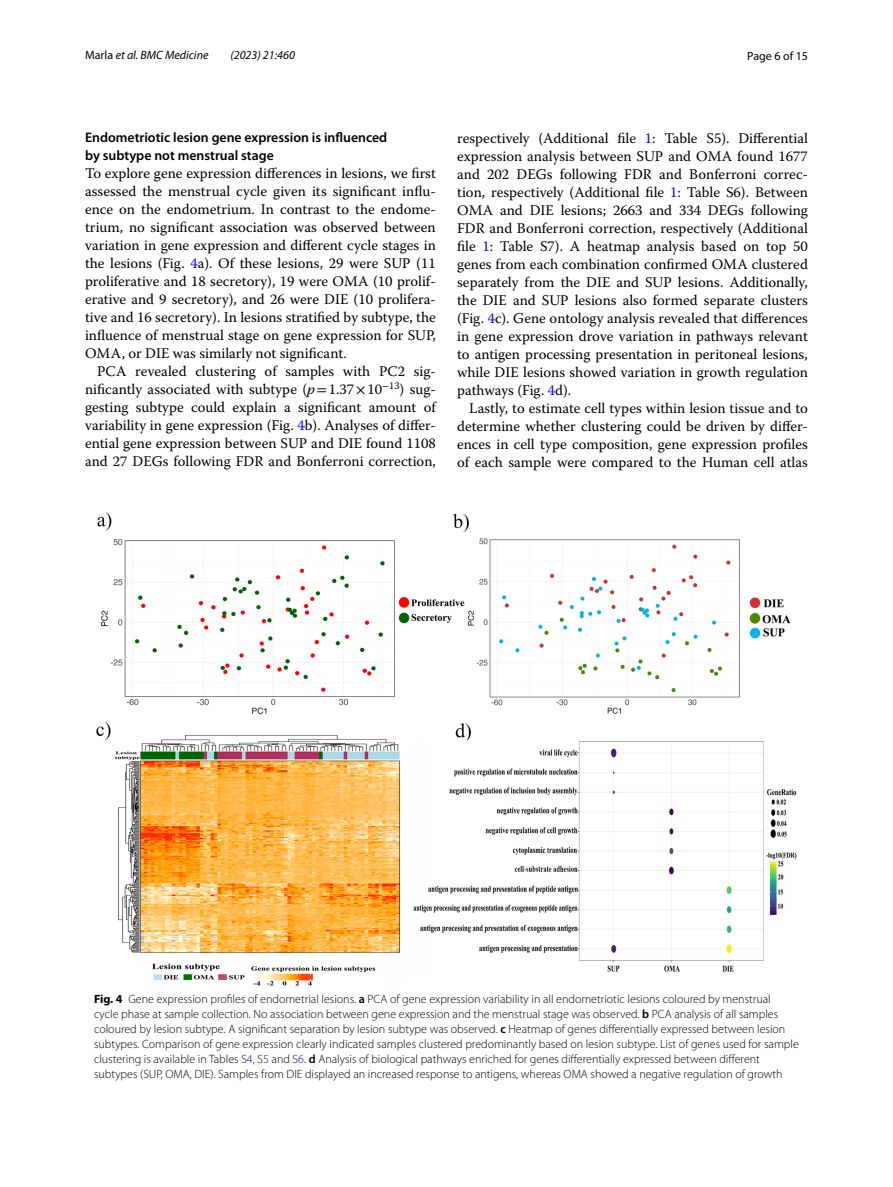
<style>
.page{position:relative;width:893px;height:1187px;background:#fff}
.page>*{position:absolute;margin:0;border:0;box-sizing:border-box;transform-origin:0 0}
.t1{font:14.7px/18px "Warnock Pro";color:#000;text-align:justify}
.t2{font:600 13.8px/18px "Myriad Pro";color:#000}
.t3{font:300 12px/15px "Myriad Pro";color:#000}
.t4{font:italic 12px "Myriad Pro";color:#000}
.t5{font:12px "Myriad Pro";color:#000}
.s1{font-style:normal}
.s2{color:#00f}
.s3{font-style:italic}
.s4{font-family:"STIX"}
.s5{font-weight:700}
.s6{font-weight:600}
</style>
<div class="page">
<img style="left:96px;top:512px;width:701px;height:474px">
<p class="t4" style="left:85px;top:48px;width:125px"><span class="s1">Marla</span> et al. BMC Medicine</p>
<p class="t4" style="left:230px;top:48px;width:66px">(2023) 21:460</p>
<p class="t5" style="left:747px;top:48px;width:62px">Page 6 of 15</p>
<p class="t2" style="left:85px;top:128px;width:304px">Endometriotic lesion gene expression is influenced by subtype not menstrual stage</p>
<p class="t1" style="left:85px;top:164px;width:352px">To explore gene expression differences in lesions, we first assessed the menstrual cycle given its significant influ&shy;ence on the endometrium. In contrast to the endome&shy;trium, no significant association was observed between variation in gene expression and different cycle stages in the lesions (Fig. <span class="s2">4</span>a). Of these lesions, 29 were SUP (11 proliferative and 18 secretory), 19 were OMA (10 prolif&shy;erative and 9 secretory), and 26 were DIE (10 prolifera&shy;tive and 16 secretory). In lesions stratified by subtype, the influence of menstrual stage on gene expression for SUP, OMA, or DIE was similarly not significant.</p>
<p class="t1" style="left:85px;top:362px;width:352px;text-indent:12px">PCA revealed clustering of samples with PC2 sig&shy;nificantly associated with subtype (<span class="s3">p</span><span class="s4">=</span>1.37<span class="s4">×</span> -10<sup>−</sup><sup>13</sup>) sug&shy;gesting subtype could explain a significant amount of variability in gene expression (Fig. <span class="s2">4</span>b). Analyses of differ&shy;ential gene expression between SUP and DIE found 1108 and 27 DEGs following FDR and Bonferroni correction,</p>
<p class="t1" style="left:457px;top:128px;width:352px">respectively (Additional file <span class="s2">1</span>: Table S5). Differential expression analysis between SUP and OMA found 1677 and 202 DEGs following FDR and Bonferroni correc&shy;tion, respectively (Additional file <span class="s2">1</span>: Table S6). Between OMA and DIE lesions; 2663 and 334 DEGs following FDR and Bonferroni correction, respectively (Additional file <span class="s2">1</span>: Table S7). A heatmap analysis based on top 50 genes from each combination confirmed OMA clustered separately from the DIE and SUP lesions. Additionally, the DIE and SUP lesions also formed separate clusters (Fig. <span class="s2">4</span>c). Gene ontology analysis revealed that differences in gene expression drove variation in pathways relevant to antigen processing presentation in peritoneal lesions, while DIE lesions showed variation in growth regulation pathways (Fig. <span class="s2">4</span>d).</p>
<p class="t1" style="left:457px;top:398px;width:352px;text-indent:12px">Lastly, to estimate cell types within lesion tissue and to determine whether clustering could be driven by differ&shy;ences in cell type composition, gene expression profiles of each sample were compared to the Human cell atlas</p>
<p class="t3" style="left:94px;top:991px;width:706px"><span class="s5">Fig. 4</span> Gene expression profiles of endometrial lesions. <span class="s6">a</span> PCA of gene expression variability in all endometriotic lesions coloured by menstrual<br>cycle phase at sample collection. No association between gene expression and the menstrual stage was observed. <span class="s6">b</span> PCA analysis of all samples coloured by lesion subtype. A significant separation by lesion subtype was observed. <span class="s6">c</span> Heatmap of genes differentially expressed between lesion subtypes. Comparison of gene expression clearly indicated samples clustered predominantly based on lesion subtype. List of genes used for sample clustering is available in Tables S<span class="s2">4</span>, S<span class="s2">5</span> and S<span class="s2">6</span>. <span class="s6">d</span> Analysis of biological pathways enriched for genes differentially expressed between different subtypes (SUP, OMA, DIE). Samples from DIE displayed an increased response to antigens, whereas OMA showed a negative regulation of growth</p>
</div>
